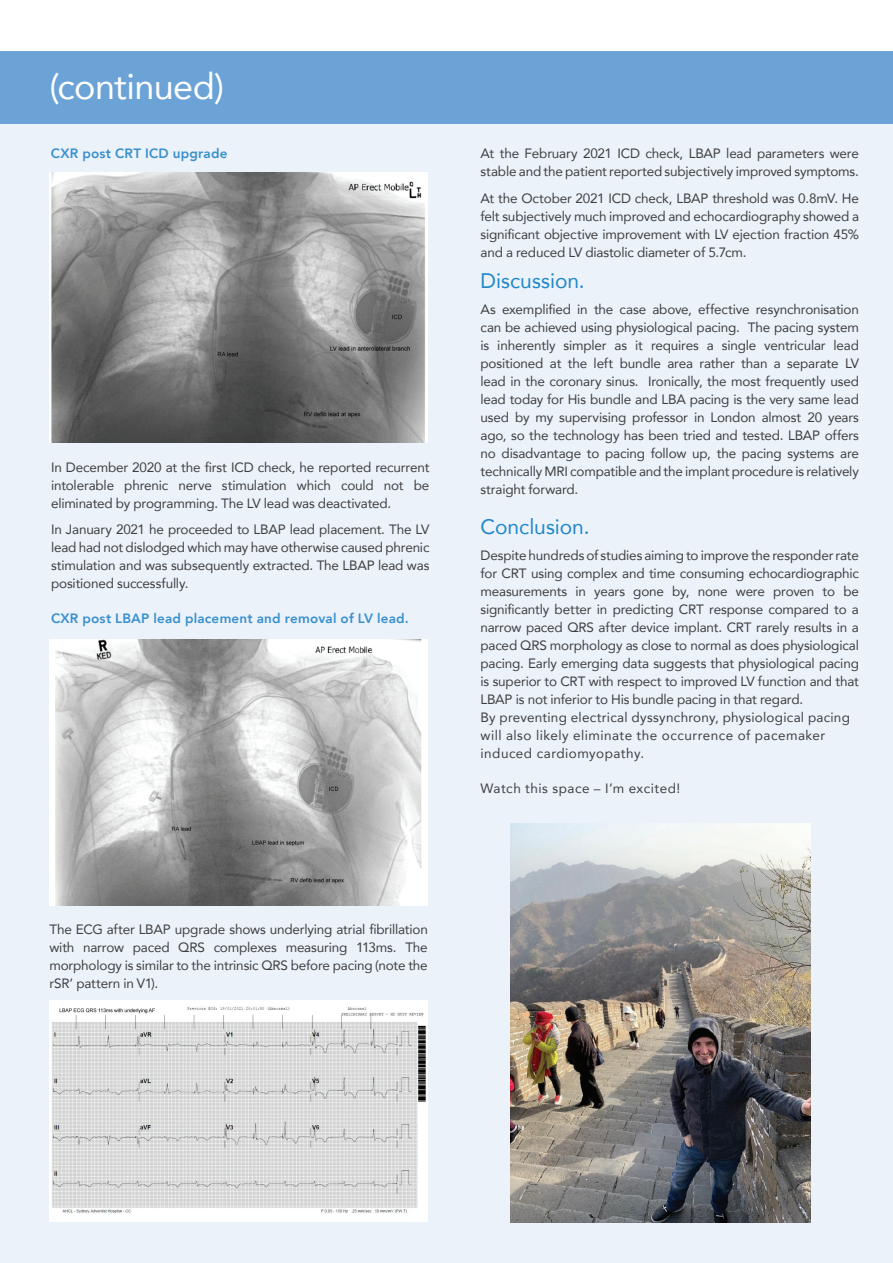
<style>
.page{position:relative;width:893px;height:1263px;background:#fff}
.page>*{position:absolute;margin:0;border:0;box-sizing:border-box;transform-origin:0 0}
.t1{font:36px "Avenir";letter-spacing:-.015em;color:#fff}
.t2{font:21px "Avenir";color:#2088c9}
.t3{font:13.5px/18px "Avenir";letter-spacing:-.015em;color:#3e3e3f;text-align:justify}
.t4{font:800 13.5px "Avenir";letter-spacing:.015em;color:#3890cd}
.t5{font:13.5px "Avenir";letter-spacing:.035em;color:#3e3e3f}
</style>
<div class="page">
<div style="left:0;top:123px;width:893px;height:1140px;background:#ecf2fa"></div>
<img style="left:49px;top:173px;width:379px;height:269px">
<img style="left:49px;top:639px;width:379px;height:267px">
<div style="left:0;top:51px;width:893px;height:72px;background:#6ca3d7"></div>
<img style="left:511px;top:823px;width:299px;height:399px">
<img style="left:49px;top:1000px;width:379px;height:221px">
<h1 class="t1" style="left:49px;top:58px;width:176px">(continued)</h1>
<p class="t4" style="left:51px;top:143px;width:178px">CXR post CRT ICD upgrade</p>
<p class="t3" style="left:51px;top:457px;width:380px">In December 2020 at the first ICD check, he reported recurrent intolerable phrenic nerve stimulation which could not be eliminated by programming. The LV lead was deactivated.</p>
<p class="t3" style="left:51px;top:520px;width:380px">In January 2021 he proceeded to LBAP lead placement. The LV lead had not dislodged which may have otherwise caused phrenic stimulation and was subsequently extracted. The LBAP lead was positioned successfully.</p>
<p class="t4" style="left:51px;top:608px;width:359px">CXR post LBAP lead placement and removal of LV lead.</p>
<p class="t3" style="left:49px;top:920px;width:380px">The ECG after LBAP upgrade shows underlying atrial fibrillation with narrow paced QRS complexes measuring 113ms. The morphology is similar to the intrinsic QRS before pacing (note the rSR’ pattern in V1).</p>
<p class="t3" style="left:480px;top:144px;width:380px">At the February 2021 ICD check, LBAP lead parameters were stable and the patient reported subjectively improved symptoms.</p>
<p class="t3" style="left:480px;top:189px;width:380px">At the October 2021 ICD check, LBAP threshold was 0.8mV. He felt subjectively much improved and echocardiography showed a significant objective improvement with LV ejection fraction 45% and a reduced LV diastolic diameter of 5.7cm.</p>
<h2 class="t2" style="left:480px;top:264px;width:106px">Discussion.</h2>
<p class="t3" style="left:480px;top:300px;width:380px">As exemplified in the case above, effective resynchronisation can be achieved using physiological pacing. The pacing system is inherently simpler as it requires a single ventricular lead positioned at the left bundle area rather than a separate LV lead in the coronary sinus. Ironically, the most frequently used lead today for His bundle and LBA pacing is the very same lead used by my supervising professor in London almost 20 years ago, so the technology has been tried and tested. LBAP offers no disadvantage to pacing follow up, the pacing systems are technically MRI compatible and the implant procedure is relatively straight forward.</p>
<h2 class="t2" style="left:480px;top:510px;width:111px">Conclusion.</h2>
<p class="t3" style="left:480px;top:546px;width:380px;text-align:left">Despite hundreds of studies aiming to improve the responder rate for CRT using complex and time consuming echocardiographic measurements in years gone by, none were proven to be significantly better in predicting CRT response compared to a narrow paced QRS after device implant. CRT rarely results in a paced QRS morphology as close to normal as does physiological pacing. Early emerging data suggests that physiological pacing is superior to CRT with respect to improved LV function and that LBAP is not inferior to His bundle pacing in that regard.<br>By preventing electrical dyssynchrony, physiological pacing will also likely eliminate the occurrence of pacemaker induced cardiomyopathy.</p>
<p class="t5" style="left:480px;top:778px;width:201px">Watch this space – I’m excited!</p>
</div>
